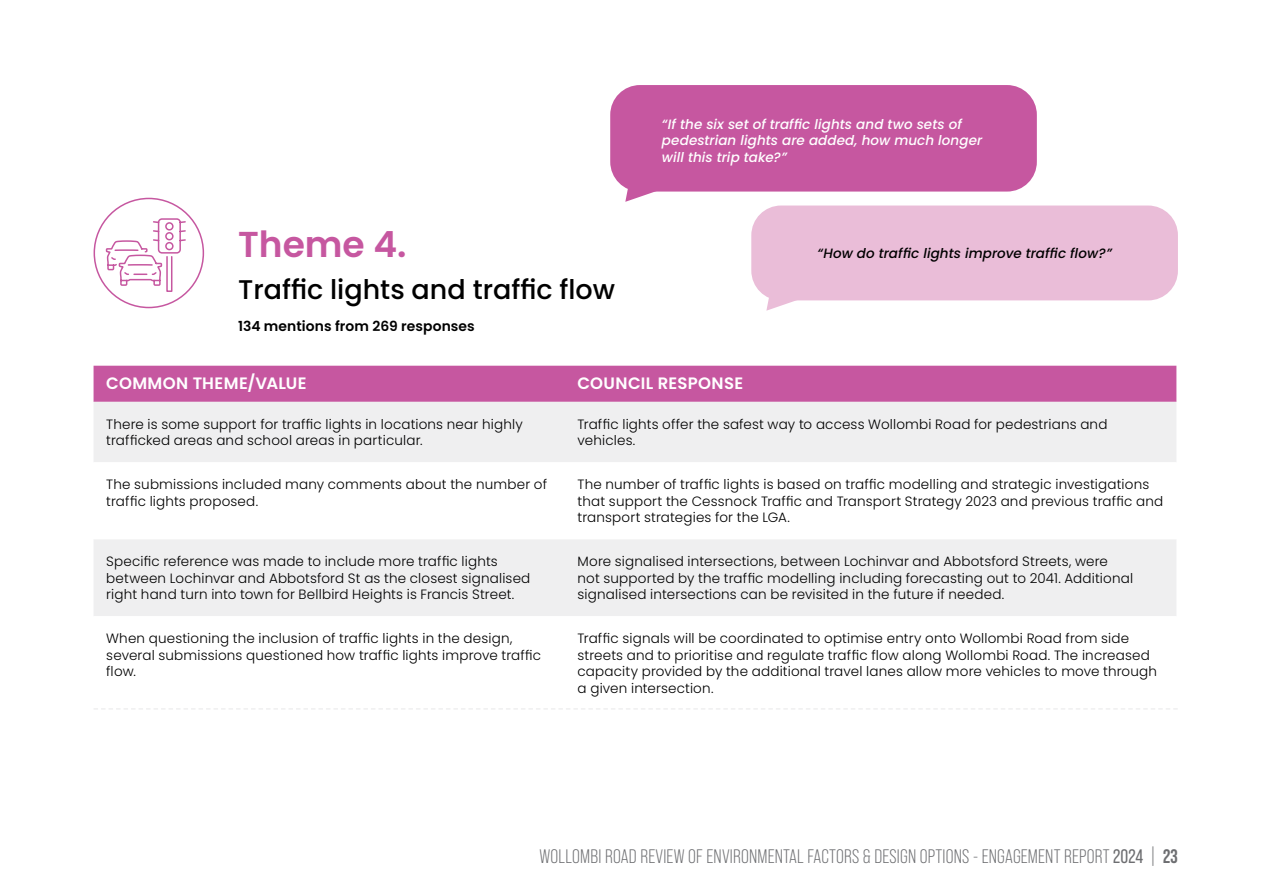
<style>
.page{position:relative;width:1263px;height:893px;background:#fff}
.page>*{position:absolute;margin:0;border:0;box-sizing:border-box;transform-origin:0 0}
.t1{font:600 36px "Poppins";color:#c657a0}
.t2{font:500 27px "Poppins";color:#000}
.t3{font:19.5px "Bebas Neue Pro";letter-spacing:.01em;color:#6d6e71}
.t4{font:600 16.5px "Poppins";letter-spacing:.02em;color:#fff}
.t5{font:600 13.8px "Poppins";letter-spacing:.005em;color:#000}
.t6{font:300 13.5px/16.5px "Poppins";letter-spacing:.01em;color:#000}
.t7{font:italic 500 13.5px/16.5px "Poppins";letter-spacing:.005em;color:#fff}
.t8{font:italic 500 13.5px "Poppins";letter-spacing:.005em;color:#000}
.s1{font-style:inherit}
.s2{font-weight:700}
</style>
<div class="page">
<div style="left:610px;top:85px;width:427px;height:107px;background:#c657a0;border-radius:30px"></div>
<svg style="left:625px;top:187px;width:37px;height:15px"></svg>
<div style="left:751px;top:206px;width:427px;height:94px;background:#eabdd8;border-radius:30px"></div>
<svg style="left:766px;top:296px;width:37px;height:15px"></svg>
<div style="left:94px;top:366px;width:1082px;height:36px;background:#c657a0"></div>
<div style="left:94px;top:402px;width:1082px;height:60px;background:#efeff0"></div>
<div style="left:94px;top:540px;width:1082px;height:76px;background:#efeff0"></div>
<svg style="left:94px;top:708px;width:1084px;height:2px"></svg>
<div style="left:94px;top:198px;width:110px;height:110px;border:2px solid #c657a0;border-radius:50%"></div>
<svg style="left:105px;top:218px;width:82px;height:75px"></svg>
<h1 class="t1" style="left:238px;top:223px;width:170px">Theme 4.</h1>
<h2 class="t2" style="left:238px;top:274px;width:378px">Traffic lights and traffic flow</h2>
<p class="t5" style="left:238px;top:319px;width:238px">134 mentions from 269 responses</p>
<p class="t7" style="left:662px;top:116px;width:322px">“If the six set of traffic lights and two sets of pedestrian lights are added, how much longer will this trip take?”</p>
<p class="t8" style="left:817px;top:246px;width:296px">“How do traffic lights improve traffic flow?”</p>
<p class="t4" style="left:106px;top:374px;width:202px">COMMON THEME/VALUE</p>
<p class="t4" style="left:578px;top:374px;width:167px">COUNCIL RESPONSE</p>
<p class="t6" style="left:106px;top:416px;width:418px">There is some support for traffic lights in locations near highly trafficked areas and school areas in particular.</p>
<p class="t6" style="left:578px;top:416px;width:531px">Traffic lights offer the safest way to access Wollombi Road for pedestrians and vehicles.</p>
<p class="t6" style="left:106px;top:476px;width:442px">The submissions included many comments about the number of traffic lights proposed.</p>
<p class="t6" style="left:578px;top:476px;width:587px">The number of traffic lights is based on traffic modelling and strategic investigations that support the Cessnock Traffic and Transport Strategy 2023 and previous traffic and transport strategies for the LGA.</p>
<p class="t6" style="left:106px;top:553px;width:426px">Specific reference was made to include more traffic lights between Lochinvar and Abbotsford St as the closest signalised right hand turn into town for Bellbird Heights is Francis Street.</p>
<p class="t6" style="left:578px;top:553px;width:557px">More signalised intersections, between Lochinvar and Abbotsford Streets, were not supported by the traffic modelling including forecasting out to 2041. Additional signalised intersections can be revisited in the future if needed.</p>
<p class="t6" style="left:106px;top:630px;width:436px">When questioning the inclusion of traffic lights in the design, several submissions questioned how traffic lights improve traffic flow.</p>
<p class="t6" style="left:578px;top:630px;width:581px">Traffic signals will be coordinated to optimise entry onto Wollombi Road from side streets and to prioritise and regulate traffic flow along Wollombi Road. The increased capacity provided by the additional travel lanes allow more vehicles to move through a given intersection.</p>
<h3 class="t3" style="left:540px;top:846px;width:640px">WOLLOMBI ROAD REVIEW OF ENVIRONMENTAL FACTORS &amp; DESIGN OPTIONS - ENGAGEMENT REPORT <span class="s1">2024</span> | <span class="s2">23</span></h3>
</div>
